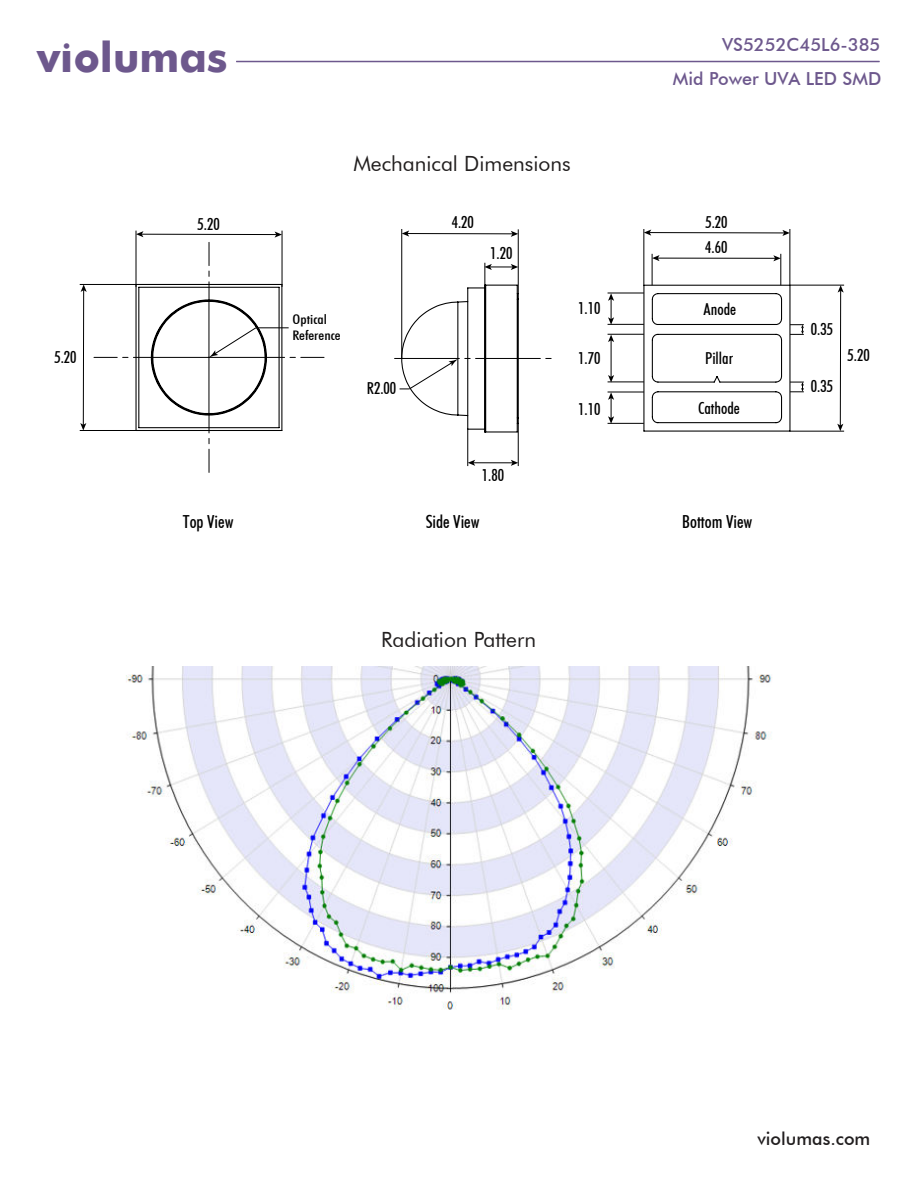
<style>
.page{position:relative;width:918px;height:1188px;background:#fff}
.page>*{position:absolute;margin:0;border:0;box-sizing:border-box;transform-origin:0 0}
.t1{font:700 42px "Futura";color:#6d588d}
.t2{font:21px "Futura BT";color:#221f1f}
.t3{font:500 18px "Futura BT";color:#6d588d}
.t4{font:500 condensed 18px "Futura BT";color:#000}
.t5{font:500 18px "Futura BT";color:#211e1f}
.t6{font:500 condensed 16.5px "Futura BT";color:#000}
.t7{font:500 condensed 13.2px/15.9px "Futura BT";color:#000;scale:1.21 1}
</style>
<div class="page">
<img style="left:126px;top:666px;width:646px;height:344px">
<hr style="left:236px;top:61px;width:644px;height:1px;background:#6d588d">
<hr style="left:80px;top:430px;width:56px;height:1px;background:#000">
<hr style="left:80px;top:284px;width:56px;height:1px;background:#000">
<hr style="left:83px;top:290px;width:1px;height:135px;background:#000">
<svg style="left:80px;top:423px;width:6px;height:7px"></svg>
<svg style="left:81px;top:285px;width:6px;height:7px"></svg>
<svg style="left:94px;top:231px;width:230px;height:241px"></svg>
<hr style="left:256px;top:327px;width:33px;height:1px;background:#000">
<hr style="left:401px;top:229px;width:1px;height:129px;background:#000">
<hr style="left:467px;top:429px;width:1px;height:37px;background:#000">
<hr style="left:518px;top:423px;width:1px;height:43px;background:#000">
<hr style="left:518px;top:229px;width:1px;height:65px;background:#000">
<hr style="left:407px;top:233px;width:106px;height:1px;background:#000">
<svg style="left:402px;top:230px;width:7px;height:7px"></svg>
<svg style="left:511px;top:231px;width:7px;height:6px"></svg>
<hr style="left:473px;top:462px;width:40px;height:1px;background:#000">
<svg style="left:511px;top:460px;width:7px;height:6px"></svg>
<svg style="left:468px;top:460px;width:7px;height:6px"></svg>
<svg style="left:395px;top:263px;width:157px;height:170px"></svg>
<hr style="left:790px;top:285px;width:54px;height:1px;background:#000">
<hr style="left:790px;top:431px;width:54px;height:1px;background:#000">
<hr style="left:608px;top:382px;width:36px;height:1px;background:#000">
<hr style="left:608px;top:334px;width:36px;height:1px;background:#000">
<hr style="left:608px;top:423px;width:36px;height:1px;background:#000">
<hr style="left:608px;top:392px;width:36px;height:1px;background:#000">
<hr style="left:608px;top:324px;width:36px;height:1px;background:#000">
<hr style="left:608px;top:293px;width:36px;height:1px;background:#000">
<hr style="left:652px;top:254px;width:1px;height:31px;background:#000">
<hr style="left:780px;top:254px;width:1px;height:31px;background:#000">
<hr style="left:643px;top:229px;width:1px;height:56px;background:#000">
<hr style="left:790px;top:229px;width:1px;height:56px;background:#000">
<hr style="left:649px;top:232px;width:136px;height:1px;background:#000">
<svg style="left:644px;top:230px;width:7px;height:6px"></svg>
<svg style="left:782px;top:230px;width:8px;height:6px"></svg>
<hr style="left:657px;top:258px;width:119px;height:1px;background:#000">
<svg style="left:652px;top:255px;width:8px;height:6px"></svg>
<svg style="left:773px;top:255px;width:8px;height:6px"></svg>
<svg style="left:608px;top:293px;width:6px;height:32px"></svg>
<svg style="left:608px;top:392px;width:6px;height:32px"></svg>
<hr style="left:611px;top:340px;width:1px;height:37px;background:#000">
<svg style="left:608px;top:375px;width:6px;height:7px"></svg>
<svg style="left:608px;top:335px;width:6px;height:7px"></svg>
<svg style="left:643px;top:284px;width:161px;height:148px"></svg>
<hr style="left:840px;top:290px;width:1px;height:136px;background:#000">
<svg style="left:838px;top:285px;width:6px;height:8px"></svg>
<svg style="left:837px;top:424px;width:6px;height:7px"></svg>
<h1 class="t1" style="left:37px;top:33px;width:192px">violumas</h1>
<p class="t3" style="left:722px;top:37px;width:160px">VS5252C45L6-385</p>
<p class="t3" style="left:673px;top:72px;width:210px">Mid Power UVA LED SMD</p>
<p class="t6" style="left:54px;top:350px;width:24px">5.20</p>
<p class="t6" style="left:198px;top:217px;width:24px">5.20</p>
<p class="t2" style="left:353px;top:155px;width:219px">Mechanical Dimensions</p>
<p class="t7" style="left:293px;top:312px;width:41px">Optical<br>Reference</p>
<p class="t6" style="left:367px;top:381px;width:31px">R2.00</p>
<p class="t6" style="left:452px;top:216px;width:24px">4.20</p>
<p class="t6" style="left:490px;top:246px;width:24px">1.20</p>
<p class="t6" style="left:578px;top:301px;width:24px">1.10</p>
<p class="t6" style="left:578px;top:351px;width:24px">1.70</p>
<p class="t6" style="left:578px;top:402px;width:24px">1.10</p>
<p class="t6" style="left:482px;top:469px;width:24px">1.80</p>
<p class="t6" style="left:705px;top:216px;width:24px">5.20</p>
<p class="t6" style="left:705px;top:240px;width:24px">4.60</p>
<p class="t6" style="left:704px;top:302px;width:34px">Anode</p>
<p class="t6" style="left:705px;top:351px;width:30px">Pillar</p>
<p class="t6" style="left:698px;top:401px;width:43px">Cathode</p>
<p class="t4" style="left:183px;top:514px;width:52px">Top View</p>
<p class="t4" style="left:426px;top:514px;width:55px">Side View</p>
<p class="t4" style="left:682px;top:514px;width:72px">Bottom View</p>
<p class="t2" style="left:381px;top:630px;width:156px">Radiation Pattern</p>
<p class="t6" style="left:811px;top:322px;width:24px">0.35</p>
<p class="t6" style="left:811px;top:379px;width:24px">0.35</p>
<p class="t6" style="left:848px;top:349px;width:24px">5.20</p>
<p class="t5" style="left:757px;top:1132px;width:114px">violumas.com</p>
</div>
